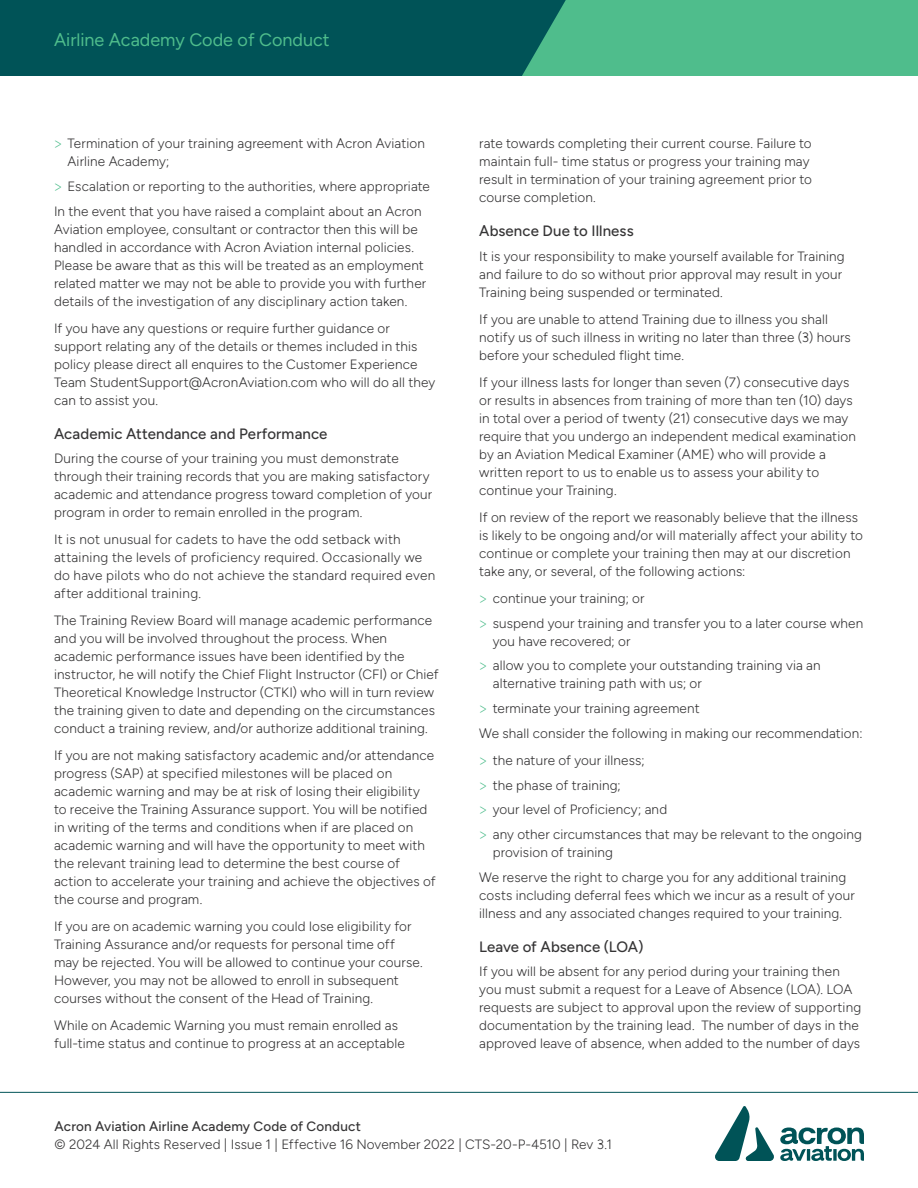
<style>
.page{position:relative;width:918px;height:1188px;background:#fff}
.page>*{position:absolute;margin:0;border:0;box-sizing:border-box;transform-origin:0 0}
.In_top_green_box{font:18px "Figtree";color:#4fbd8c}
.Sub_Sub_Heading{font:500 15px "Figtree";letter-spacing:.01em;color:#363536}
.Body_Copy{font:300 13.5px/18px "Figtree";letter-spacing:.01em;color:#363536}
.s1{font-family:"IBM Plex Sans";color:#4fbd8c}
.s2{font-weight:500}
</style>
<div class="page">
<svg style="left:0;top:0;width:918px;height:76px;background:#1f7d6c"></svg>
<hr style="left:0;top:1092px;width:918px;height:1px;background:#005357">
<svg style="left:715px;top:1106px;width:149px;height:55px"></svg>
<p class="In_top_green_box" style="left:54px;top:30px;width:277px">Airline Academy Code of Conduct</p>
<p class="Body_Copy" style="left:68px;top:135px;width:359px;text-indent:-14px"><span class="s1">&gt;</span> Termination of your training agreement with Acron Aviation<br>Airline Academy;</p>
<p class="Body_Copy" style="left:54px;top:177px;width:377px"><span class="s1">&gt;</span> Escalation or reporting to the authorities, where appropriate</p>
<p class="Body_Copy" style="left:54px;top:202px;width:374px">In the event that you have raised a complaint about an Acron Aviation employee, consultant or contractor then this will be handled in accordance with Acron Aviation internal policies.<br>Please be aware that as this will be treated as an employment related matter we may not be able to provide you with further details of the investigation of any disciplinary action taken.</p>
<p class="Body_Copy" style="left:54px;top:319px;width:383px">If you have any questions or require further guidance or support relating any of the details or themes included in this policy please direct all enquires to the Customer Experience Team StudentSupport@AcronAviation.com who will do all they can to assist you.</p>
<p class="Sub_Sub_Heading" style="left:54px;top:425px;width:275px">Academic Attendance and Performance</p>
<p class="Body_Copy" style="left:54px;top:450px;width:380px">During the course of your training you must demonstrate through their training records that you are making satisfactory academic and attendance progress toward completion of your program in order to remain enrolled in the program.</p>
<p class="Body_Copy" style="left:54px;top:531px;width:383px">It is not unusual for cadets to have the odd setback with attaining the levels of proficiency required. Occasionally we do have pilots who do not achieve the standard required even after additional training.</p>
<p class="Body_Copy" style="left:54px;top:612px;width:386px">The Training Review Board will manage academic performance and you will be involved throughout the process. When academic performance issues have been identified by the instructor, he will notify the Chief Flight Instructor (CFI) or Chief Theoretical Knowledge Instructor (CTKI) who will in turn review the training given to date and depending on the circumstances conduct a training review, and/or authorize additional training.</p>
<p class="Body_Copy" style="left:54px;top:747px;width:383px">If you are not making satisfactory academic and/or attendance progress (SAP) at specified milestones will be placed on academic warning and may be at risk of losing their eligibility to receive the Training Assurance support. You will be notified in writing of the terms and conditions when if are placed on academic warning and will have the opportunity to meet with the relevant training lead to determine the best course of action to accelerate your training and achieve the objectives of the course and program.</p>
<p class="Body_Copy" style="left:54px;top:918px;width:370px">If you are on academic warning you could lose eligibility for Training Assurance and/or requests for personal time off may be rejected. You will be allowed to continue your course.<br>However, you may not be allowed to enroll in subsequent courses without the consent of the Head of Training.</p>
<p class="Body_Copy" style="left:54px;top:1017px;width:352px">While on Academic Warning you must remain enrolled as full-time status and continue to progress at an acceptable</p>
<p class="Body_Copy" style="left:479px;top:135px;width:334px">rate towards completing their current course. Failure to maintain full- time status or progress your training may result in termination of your training agreement prior to course completion.</p>
<p class="Sub_Sub_Heading" style="left:479px;top:222px;width:156px">Absence Due to Illness</p>
<p class="Body_Copy" style="left:479px;top:247px;width:367px">It is your responsibility to make yourself available for Training and failure to do so without prior approval may result in your<br>Training being suspended or terminated.</p>
<p class="Body_Copy" style="left:479px;top:310px;width:373px">If you are unable to attend Training due to illness you shall notify us of such illness in writing no later than three (3) hours before your scheduled flight time.</p>
<p class="Body_Copy" style="left:479px;top:373px;width:378px">If your illness lasts for longer than seven (7) consecutive days or results in absences from training of more than ten (10) days in total over a period of twenty (21) consecutive days we may require that you undergo an independent medical examination by an Aviation Medical Examiner (AME) who will provide a written report to us to enable us to assess your ability to continue your Training.</p>
<p class="Body_Copy" style="left:479px;top:508px;width:385px">If on review of the report we reasonably believe that the illness is likely to be ongoing and/or will materially affect your ability to continue or complete your training then may at our discretion take any, or several, of the following actions:</p>
<p class="Body_Copy" style="left:479px;top:589px;width:167px"><span class="s1">&gt;</span> continue your training; or</p>
<p class="Body_Copy" style="left:493px;top:614px;width:372px;text-indent:-14px"><span class="s1">&gt;</span> suspend your training and transfer you to a later course when you have recovered; or</p>
<p class="Body_Copy" style="left:493px;top:657px;width:330px;text-indent:-14px"><span class="s1">&gt;</span> allow you to complete your outstanding training via an alternative training path with us; or</p>
<p class="Body_Copy" style="left:479px;top:699px;width:222px"><span class="s1">&gt;</span> terminate your training agreement</p>
<p class="Body_Copy" style="left:479px;top:724px;width:385px">We shall consider the following in making our recommendation:</p>
<p class="Body_Copy" style="left:479px;top:751px;width:167px"><span class="s1">&gt;</span> the nature of your illness;</p>
<p class="Body_Copy" style="left:479px;top:776px;width:143px"><span class="s1">&gt;</span> the phase of training;</p>
<p class="Body_Copy" style="left:479px;top:801px;width:189px"><span class="s1">&gt;</span> your level of Proficiency; and</p>
<p class="Body_Copy" style="left:493px;top:825px;width:371px;text-indent:-14px"><span class="s1">&gt;</span> any other circumstances that may be relevant to the ongoing provision of training</p>
<p class="Body_Copy" style="left:479px;top:868px;width:377px">We reserve the right to charge you for any additional training costs including deferral fees which we incur as a result of your illness and any associated changes required to your training.</p>
<p class="Sub_Sub_Heading" style="left:479px;top:938px;width:166px">Leave of Absence (LOA)</p>
<p class="Body_Copy" style="left:479px;top:963px;width:384px">If you will be absent for any period during your training then you must submit a request for a Leave of Absence (LOA). LOA requests are subject to approval upon the review of supporting documentation by the training lead. The number of days in the approved leave of absence, when added to the number of days</p>
<p class="Body_Copy" style="left:55px;top:1117px;width:559px"><span class="s2">Acron Aviation Airline Academy Code of Conduct<br></span>© 2024 All Rights Reserved | Issue 1 | Effective 16 November 2022 | CTS-20-P-4510 | Rev 3.1</p>
</div>
